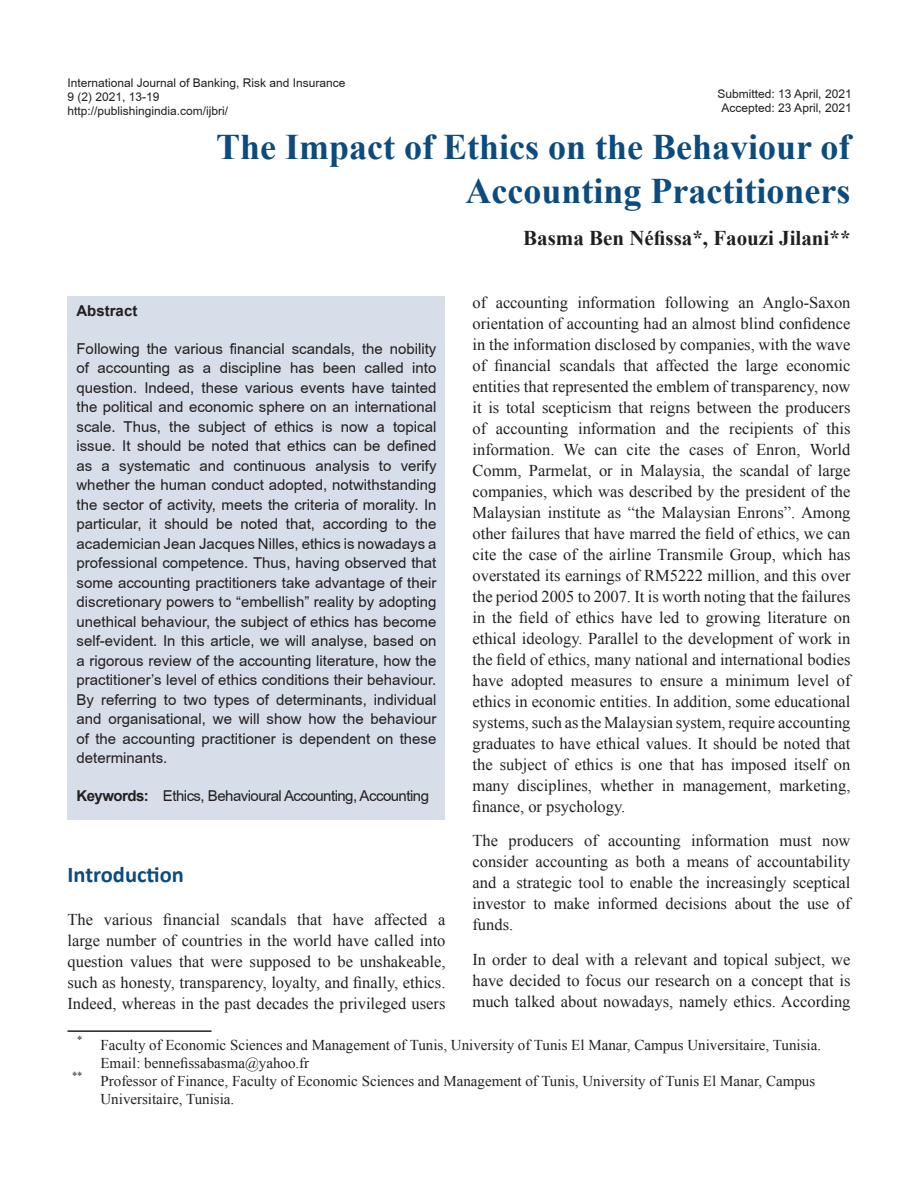
<style>
.page{position:relative;width:918px;height:1188px;background:#fff}
.page>*{position:absolute;margin:0;border:0;box-sizing:border-box;transform-origin:0 0}
.Ch_Head{font:700 36px/43.2px "Times New Roman";color:#0c4b7d;text-align:right}
.heading_1{font:700 22.5px "Calibri";color:#0c4b7d}
.Author{font:700 21px "Times New Roman";color:#231f20}
.body_text{font:16.5px/21px "Times New Roman";color:#231f20;text-align:justify}
.Abstract_Text{font:15px/19.5px "Arial";color:#231f20;text-align:justify}
.footnote{font:15px/18px "Times New Roman";color:#231f20}
.Abstract_Text-2{font:15px "Arial";letter-spacing:-.035em;color:#231f20}
.Abstract_Head{font:700 15px "Arial";color:#231f20}
.t1{font:12px "Arial";color:#231f20}
.s1{font-weight:700}
</style>
<div class="page">
<hr style="left:68px;top:1030px;width:144px;height:2px;background:#231f20">
<div style="left:68px;top:297px;width:378px;height:523px;background:#d7dde9"></div>
<p class="t1" style="left:68px;top:76px;width:280px">International Journal of Banking, Risk and Insurance</p>
<p class="t1" style="left:68px;top:90px;width:94px">9 (2) 2021, 13-19</p>
<p class="t1" style="left:68px;top:104px;width:162px">http://publishingindia.com/ijbri/</p>
<p class="t1" style="left:718px;top:87px;width:136px">Submitted: 13 April, 2021</p>
<p class="t1" style="left:722px;top:101px;width:132px">Accepted: 23 April, 2021</p>
<p class="Ch_Head" style="left:216px;top:125px;width:636px">The Impact of Ethics on the Behaviour of<br>Accounting Practitioners</p>
<p class="Author" style="left:523px;top:223px;width:329px">Basma Ben Néfissa*, Faouzi Jilani**</p>
<p class="Abstract_Head" style="left:76px;top:301px;width:62px">Abstract</p>
<p class="Abstract_Text" style="left:76px;top:339px;width:362px">Following the various financial scandals, the nobility of accounting as a discipline has been called into question. Indeed, these various events have tainted the political and economic sphere on an international scale. Thus, the subject of ethics is now a topical issue. It should be noted that ethics can be defined as a systematic and continuous analysis to verify whether the human conduct adopted, notwithstanding the sector of activity, meets the criteria of morality. In particular, it should be noted that, according to the academician Jean Jacques Nilles, ethics is nowadays a professional competence. Thus, having observed that some accounting practitioners take advantage of their discretionary powers to “embellish” reality by adopting unethical behaviour, the subject of ethics has become self-evident. In this article, we will analyse, based on a rigorous review of the accounting literature, how the practitioner’s level of ethics conditions their behaviour.<br>By referring to two types of determinants, individual and organisational, we will show how the behaviour of the accounting practitioner is dependent on these determinants.</p>
<p class="Abstract_Text-2" style="left:76px;top:787px;width:354px"><span class="s1">Keywords:</span> Ethics, Behavioural Accounting, Accounting</p>
<p class="heading_1" style="left:68px;top:860px;width:118px">Introduction</p>
<p class="body_text" style="left:68px;top:909px;width:380px">The various financial scandals that have affected a large number of countries in the world have called into question values that were supposed to be unshakeable, such as honesty, transparency, loyalty, and finally, ethics.<br>Indeed, whereas in the past decades the privileged users</p>
<p class="body_text" style="left:472px;top:292px;width:380px">of accounting information following an Anglo-Saxon orientation of accounting had an almost blind confidence in the information disclosed by companies, with the wave of financial scandals that affected the large economic entities that represented the emblem of transparency, now it is total scepticism that reigns between the producers of accounting information and the recipients of this information. We can cite the cases of Enron, World Comm, Parmelat, or in Malaysia, the scandal of large companies, which was described by the president of the Malaysian institute as “the Malaysian Enrons”. Among other failures that have marred the field of ethics, we can cite the case of the airline Transmile Group, which has overstated its earnings of RM5222 million, and this over the period 2005 to 2007. It is worth noting that the failures in the field of ethics have led to growing literature on ethical ideology. Parallel to the development of work in the field of ethics, many national and international bodies have adopted measures to ensure a minimum level of ethics in economic entities. In addition, some educational systems, such as the Malaysian system, require accounting graduates to have ethical values. It should be noted that the subject of ethics is one that has imposed itself on many disciplines, whether in management, marketing, finance, or psychology.</p>
<p class="body_text" style="left:472px;top:830px;width:380px">The producers of accounting information must now consider accounting as both a means of accountability and a strategic tool to enable the increasingly sceptical investor to make informed decisions about the use of funds.</p>
<p class="body_text" style="left:472px;top:949px;width:380px">In order to deal with a relevant and topical subject, we have decided to focus our research on a concept that is much talked about nowadays, namely ethics. According</p>
<p class="footnote" style="left:100px;top:1036px;width:722px;text-indent:-23px"><sup>*</sup> Faculty of Economic Sciences and Management of Tunis, University of Tunis El Manar, Campus Universitaire, Tunisia.<br>Email: bennefissabasma@yahoo.fr</p>
<p class="footnote" style="left:100px;top:1072px;width:716px;text-indent:-28px"><sup>**</sup> Professor of Finance, Faculty of Economic Sciences and Management of Tunis, University of Tunis El Manar, Campus<br>Universitaire, Tunisia.</p>
</div>
